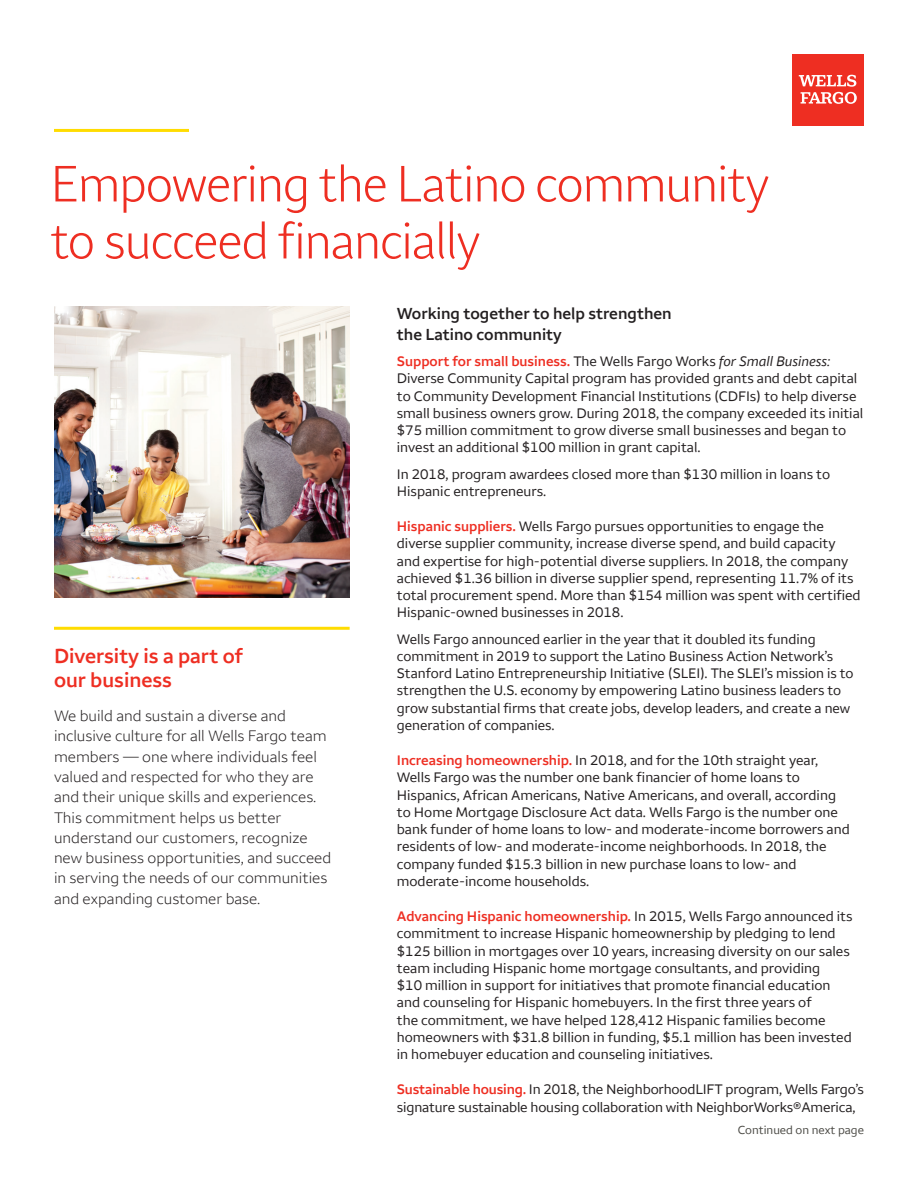
<style>
.page{position:relative;width:918px;height:1188px;background:#fff}
.page>*{position:absolute;margin:0;border:0;box-sizing:border-box;transform-origin:0 0}
.t1{font:52.5px/57px "Wells Fargo Sans Display";color:#ee2e22}
.t2{font:600 21px/24px "Wells Fargo Sans";color:#ee2e22}
.t3{font:600 16.5px/21px "Wells Fargo Sans";color:#231f20}
.t4{font:300 15.75px/20.2px "Wells Fargo Sans";color:#231f20}
.t5{font:14.25px/17.2px "Wells Fargo Sans";color:#231f20}
.t6{font:14.25px/17.2px "Wells Fargo Sans";color:#231f20}
.t7{font:12px "Wells Fargo Sans";color:#4c4b46}
.s1{font-weight:600;color:#ee2e22}
.s2{font-style:italic}
</style>
<div class="page">
<div style="left:793px;top:54px;width:71px;height:71px;background:#ee2e22"></div>
<svg style="left:799px;top:75px;width:58px;height:29px"></svg>
<hr style="left:54px;top:627px;width:296px;height:3px;background:#ffdc01">
<hr style="left:54px;top:129px;width:135px;height:3px;background:#ffdc01">
<img style="left:54px;top:307px;width:296px;height:290px">
<h1 class="t1" style="left:51px;top:154px;width:719px">Empowering the Latino community to succeed financially</h1>
<h3 class="t3" style="left:397px;top:303px;width:276px">Working together to help strengthen the Latino community</h3>
<p class="t5" style="left:397px;top:353px;width:468px"><span class="s1">Support for small business.</span> The Wells Fargo Works <span class="s2">for Small Business:<br></span>Diverse Community Capital program has provided grants and debt capital to Community Development Financial Institutions (CDFIs) to help diverse small business owners grow. During 2018, the company exceeded its initial $75 million commitment to grow diverse small businesses and began to invest an additional $100 million in grant capital.</p>
<p class="t5" style="left:397px;top:465px;width:435px">In 2018, program awardees closed more than $130 million in loans to<br>Hispanic entrepreneurs.</p>
<p class="t5" style="left:397px;top:518px;width:465px"><span class="s1">Hispanic suppliers.</span> Wells Fargo pursues opportunities to engage the diverse supplier community, increase diverse spend, and build capacity and expertise for high-potential diverse suppliers. In 2018, the company achieved $1.36 billion in diverse supplier spend, representing 11.7% of its total procurement spend. More than $154 million was spent with certified Hispanic-owned businesses in 2018.</p>
<p class="t5" style="left:397px;top:630px;width:458px">Wells Fargo announced earlier in the year that it doubled its funding commitment in 2019 to support the Latino Business Action Network’s Stanford Latino Entrepreneurship Initiative (SLEI). The SLEI’s mission is to strengthen the U.S. economy by empowering Latino business leaders to grow substantial firms that create jobs, develop leaders, and create a new generation of companies.</p>
<p class="t5" style="left:397px;top:752px;width:454px"><span class="s1">Increasing homeownership.</span> In 2018, and for the 10th straight year, Wells Fargo was the number one bank financier of home loans to Hispanics, African Americans, Native Americans, and overall, according to Home Mortgage Disclosure Act data. Wells Fargo is the number one bank funder of home loans to low- and moderate-income borrowers and residents of low- and moderate-income neighborhoods. In 2018, the company funded $15.3 billion in new purchase loans to low- and moderate-income households.</p>
<p class="t6" style="left:397px;top:908px;width:457px"><span class="s1">Advancing Hispanic homeownership.</span> In 2015, Wells Fargo announced its commitment to increase Hispanic homeownership by pledging to lend $125 billion in mortgages over 10 years, increasing diversity on our sales team including Hispanic home mortgage consultants, and providing<br>$10 million in support for initiatives that promote financial education and counseling for Hispanic homebuyers. In the first three years of<br>the commitment, we have helped 128,412 Hispanic families become homeowners with $31.8 billion in funding, $5.1 million has been invested in homebuyer education and counseling initiatives.</p>
<p class="t5" style="left:397px;top:1081px;width:469px"><span class="s1">Sustainable housing.</span> In 2018, the NeighborhoodLIFT program, Wells Fargo’s signature sustainable housing collaboration with NeighborWorks®America,</p>
<h2 class="t2" style="left:54px;top:645px;width:190px">Diversity is a part of our business</h2>
<p class="t4" style="left:54px;top:706px;width:279px">We build and sustain a diverse and inclusive culture for all Wells Fargo team members — one where individuals feel valued and respected for who they are and their unique skills and experiences.<br>This commitment helps us better understand our customers, recognize new business opportunities, and succeed in serving the needs of our communities and expanding customer base.</p>
<p class="t7" style="left:738px;top:1123px;width:128px">Continued on next page</p>
</div>
